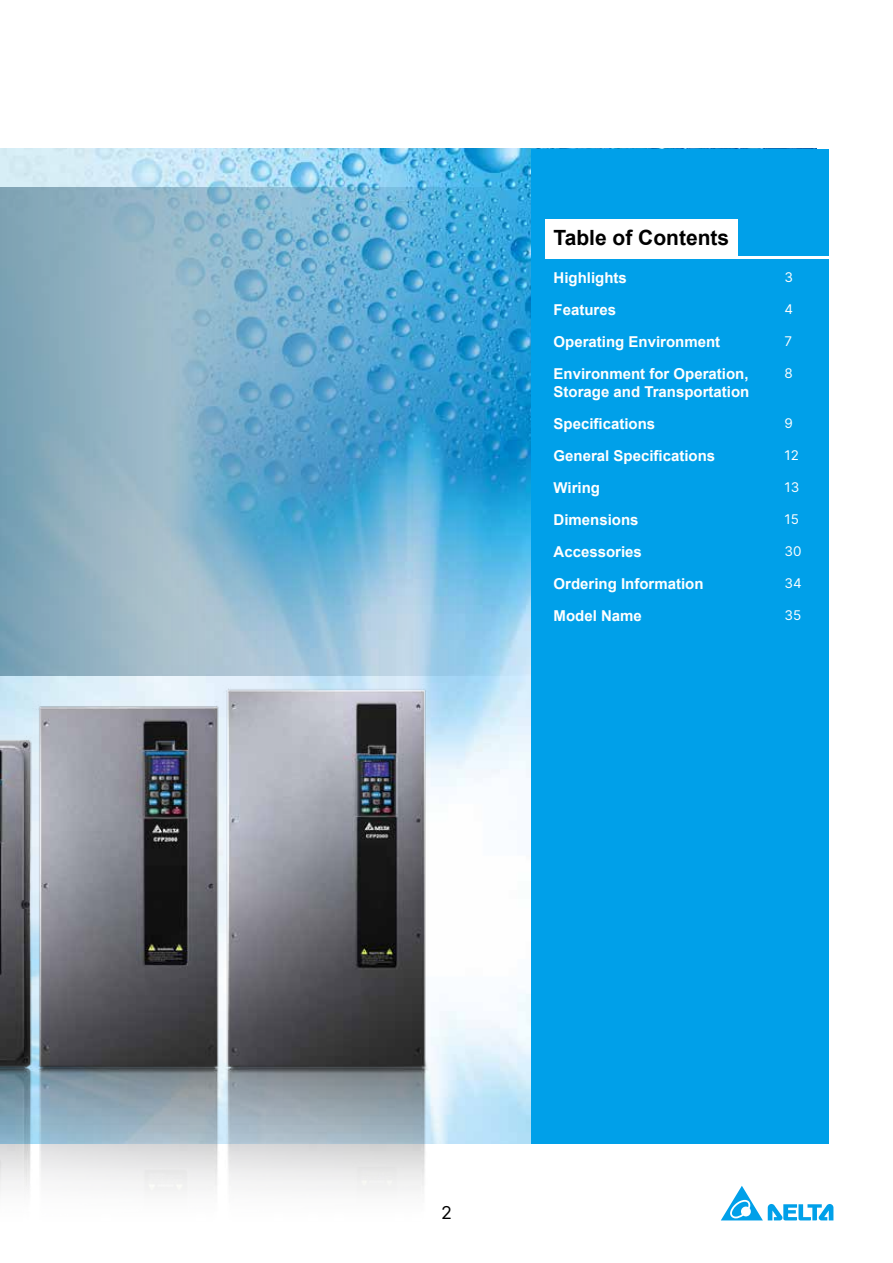
<style>
.page{position:relative;width:893px;height:1263px;background:#fff}
.page>*{position:absolute;margin:0;border:0;box-sizing:border-box;transform-origin:0 0}
.t1{font:700 21px "Arial";color:#000}
.t2{font:18px "Delta Sans";color:#000}
.t3{font:700 15px/18px "Arial";color:#fff}
.t4{font:13.5px "Delta Sans";color:#fff}
</style>
<div class="page">
<img style="left:0;top:148px;width:834px;height:1073px">
<h1 class="t1" style="left:553px;top:223px;width:177px">Table of Contents</h1>
<p class="t3" style="left:553px;top:268px;width:75px">Highlights</p>
<p class="t4" style="left:784px;top:267px;width:10px">3</p>
<p class="t3" style="left:553px;top:300px;width:64px">Features</p>
<p class="t4" style="left:784px;top:299px;width:10px">4</p>
<p class="t3" style="left:553px;top:332px;width:168px">Operating Environment</p>
<p class="t4" style="left:784px;top:331px;width:9px">7</p>
<p class="t3" style="left:553px;top:364px;width:197px">Environment for Operation,<br>Storage and Transportation</p>
<p class="t4" style="left:784px;top:363px;width:10px">8</p>
<p class="t3" style="left:553px;top:414px;width:103px">Specifications</p>
<p class="t4" style="left:784px;top:413px;width:10px">9</p>
<p class="t3" style="left:553px;top:446px;width:163px">General Specifications</p>
<p class="t4" style="left:784px;top:445px;width:16px">12</p>
<p class="t3" style="left:553px;top:478px;width:48px">Wiring</p>
<p class="t4" style="left:784px;top:477px;width:16px">13</p>
<p class="t3" style="left:553px;top:510px;width:87px">Dimensions</p>
<p class="t4" style="left:784px;top:509px;width:16px">15</p>
<p class="t3" style="left:553px;top:542px;width:90px">Accessories</p>
<p class="t4" style="left:784px;top:541px;width:19px">30</p>
<p class="t3" style="left:553px;top:574px;width:152px">Ordering Information</p>
<p class="t4" style="left:784px;top:573px;width:19px">34</p>
<p class="t3" style="left:553px;top:606px;width:90px">Model Name</p>
<p class="t4" style="left:784px;top:605px;width:18px">35</p>
<p class="t2" style="left:441px;top:1199px;width:12px">2</p>
</div>
